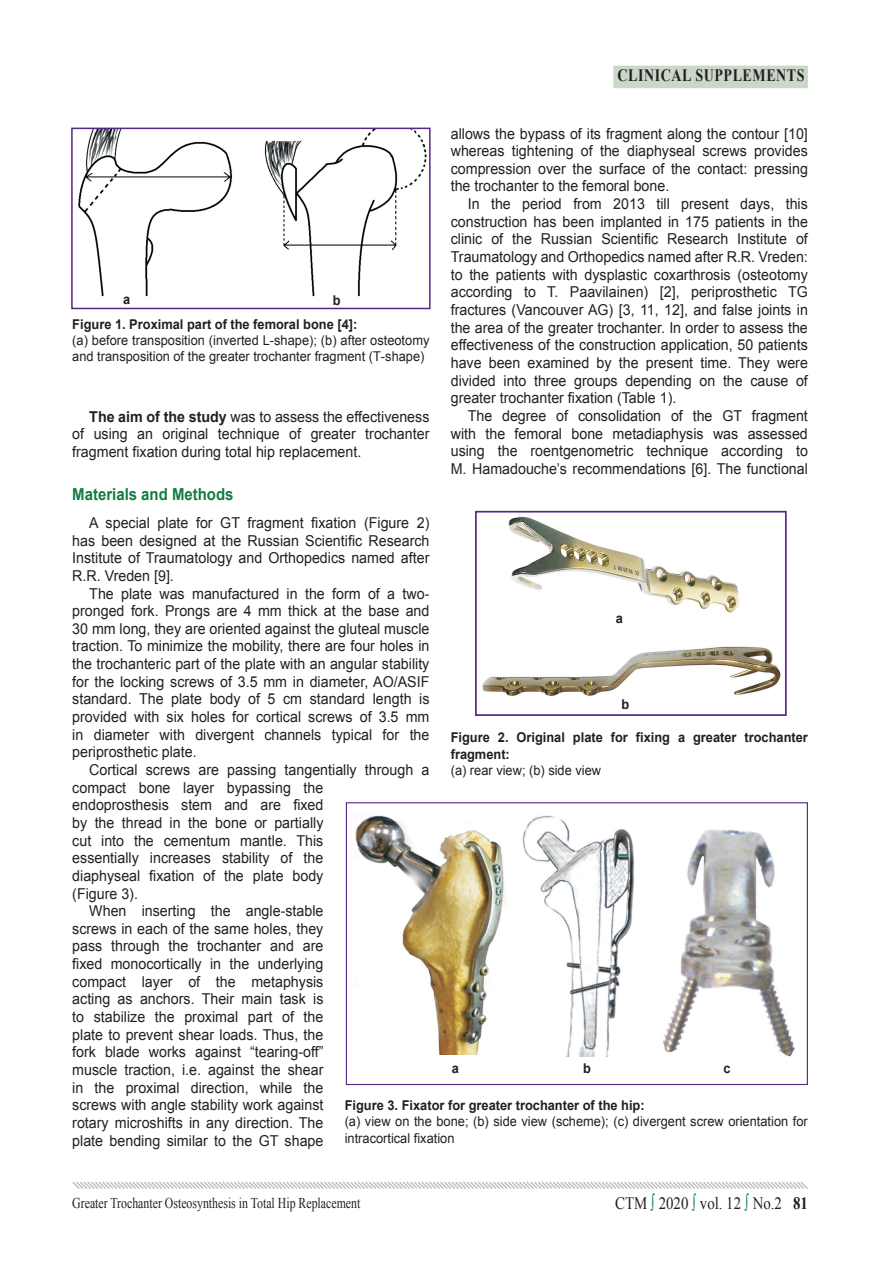
<style>
.page{position:relative;width:893px;height:1276px;background:#fff}
.page>*{position:absolute;margin:0;border:0;box-sizing:border-box;transform-origin:0 0}
.Колонтитул_СТМ{font:17.4px "Times New Roman";color:#231f20;scale:.86 1}
.t1{font:700 17.4px "Times New Roman";letter-spacing:.04em;color:#231f20;scale:.81 1}
.Jzag__зеленый__ENG{font:700 16.5px "Arial";color:#127c43;scale:.9 1}
.Основной_англ{font:15px/17.7px "Arial";color:#231f20;text-align:justify;scale:.95 1}
.Колонтитул{font:15px "Times New Roman";color:#231f20;scale:.79 1}
.Подрис_подпись{font:13.5px/16.2px "Arial";color:#231f20;scale:.95 1}
.Подрис_подпись-2{font:700 13.5px/16.2px "Arial";color:#231f20;scale:.95 1}
.s1{font-weight:700}
.s2{color:#127c43}
</style>
<div class="page">
<svg style="left:72px;top:1181px;width:736px;height:8px"></svg>
<div style="left:613px;top:66px;width:195px;height:22px;background:#cbd8c9"></div>
<img style="left:78px;top:131px;width:349px;height:166px">
<div style="left:71px;top:128px;width:360px;height:181px;border:2px solid #542685"></div>
<img style="left:508px;top:516px;width:231px;height:97px">
<div style="left:475px;top:511px;width:312px;height:205px;border:2px solid #542685"></div>
<img style="left:482px;top:646px;width:299px;height:50px">
<img style="left:355px;top:815px;width:150px;height:239px">
<img style="left:522px;top:815px;width:112px;height:241px">
<img style="left:662px;top:829px;width:133px;height:228px">
<div style="left:346px;top:802px;width:462px;height:283px;border:1px solid #542685"></div>
<p class="t1" style="left:617px;top:64px;width:233px">CLINICAL SUPPLEMENTS</p>
<p class="Основной_англ" style="left:451px;top:125px;width:377px">allows the bypass of its fragment along the contour [10] whereas tightening of the diaphyseal screws provides compression over the surface of the contact: pressing the trochanter to the femoral bone.</p>
<p class="Основной_англ" style="left:451px;top:195px;width:377px;text-indent:17px">In the period from 2013 till present days, this construction has been implanted in 175 patients in the clinic of the Russian Scientific Research Institute of Traumatology and Orthopedics named after R.R. Vreden: to the patients with dysplastic coxarthrosis (osteotomy according to T. Paavilainen) [2], periprosthetic TG fractures (Vancouver AG) [3, 11, 12], and false joints in the area of the greater trochanter. In order to assess the effectiveness of the construction application, 50 patients have been examined by the present time. They were divided into three groups depending on the cause of greater trochanter fixation (Table 1).</p>
<p class="Основной_англ" style="left:451px;top:407px;width:377px;text-indent:17px">The degree of consolidation of the GT fragment with the femoral bone metadiaphysis was assessed using the roentgenometric technique according to M. Hamadouche’s recommendations [6]. The functional</p>
<p class="Подрис_подпись-2" style="left:123px;top:292px;width:9px">а</p>
<p class="Подрис_подпись-2" style="left:333px;top:292px;width:10px">b</p>
<p class="Подрис_подпись-2" style="left:72px;top:316px;width:302px">Figure 1. Proximal part of the femoral bone [4]:</p>
<p class="Подрис_подпись" style="left:72px;top:332px;width:377px">(а) before transposition (inverted L-shape); (b) after osteotomy and transposition of the greater trochanter fragment (Т-shape)</p>
<p class="Основной_англ" style="left:72px;top:408px;width:377px;text-indent:17px"><span class="s1">The aim of the study</span> was to assess the effectiveness of using an original technique of greater trochanter fragment fixation during total hip replacement.</p>
<p class="Jzag__зеленый__ENG" style="left:72px;top:483px;width:181px">Materials and Methods</p>
<p class="Основной_англ" style="left:72px;top:514px;width:377px;text-indent:17px">A special plate for GT fragment fixation (Figure 2) has been designed at the Russian Scientific Research Institute of Traumatology and Orthopedics named after R.R. Vreden [9].</p>
<p class="Основной_англ" style="left:72px;top:584px;width:377px;text-indent:17px">The plate was manufactured in the form of a two&shy;pronged fork. Prongs are 4 mm thick at the base and 30 mm long, they are oriented against the gluteal muscle traction. To minimize the mobility, there are four holes in the trochanteric part of the plate with an angular stability for the locking screws of 3.5 mm in diameter, AO/ASIF standard. The plate body of 5 сm standard length is provided with six holes for cortical screws of 3.5 mm in diameter with divergent channels typical for the periprosthetic plate.</p>
<p class="Основной_англ" style="left:72px;top:761px;width:377px;text-align:left;text-indent:17px">Cortical screws are passing tangentially through a compact bone layer bypassing the<br>endoprosthesis stem and are fixed<br>by the thread in the bone or partially<br>cut into the cementum mantle. This<br>essentially increases stability of the<br>diaphyseal fixation of the plate body<br>(Figure 3).</p>
<p class="Основной_англ" style="left:72px;top:902px;width:266px;text-indent:17px">When inserting the angle-stable screws in each of the same holes, they pass through the trochanter and are fixed monocortically in the underlying compact layer of the metaphysis acting as anchors. Their main task is to stabilize the proximal part of the plate to prevent shear loads. Thus, the fork blade works against “tearing-off” muscle traction, i.e. against the shear in the proximal direction, while the screws with angle stability work against rotary microshifts in any direction. The plate bending similar to the GT shape</p>
<p class="Подрис_подпись-2" style="left:616px;top:610px;width:9px">а</p>
<p class="Подрис_подпись-2" style="left:621px;top:696px;width:10px">b</p>
<p class="Подрис_подпись-2" style="left:451px;top:730px;width:377px">Figure 2. Original plate for fixing a greater trochanter fragment:</p>
<p class="Подрис_подпись" style="left:451px;top:762px;width:160px">(а) rear view; (b) side view</p>
<p class="Подрис_подпись-2" style="left:452px;top:1061px;width:9px">а</p>
<p class="Подрис_подпись-2" style="left:583px;top:1061px;width:10px">b</p>
<p class="Подрис_подпись-2" style="left:723px;top:1061px;width:9px">c</p>
<p class="Подрис_подпись-2" style="left:345px;top:1097px;width:317px">Figure 3. Fixator for greater trochanter of the hip:</p>
<p class="Подрис_подпись" style="left:345px;top:1113px;width:489px">(а) view on the bone; (b) side view (scheme); (c) divergent screw orientation for intracortical fixation</p>
<p class="Колонтитул" style="left:72px;top:1192px;width:366px">Greater Trochanter Osteosynthesis in Total Hip Replacement</p>
<p class="Колонтитул_СТМ" style="left:615px;top:1192px;width:226px">СТМ <span class="s2">∫</span> 2020 <span class="s2">∫</span> vol. 12 <span class="s2">∫</span> No.2 <span class="s1">81</span></p>
</div>
